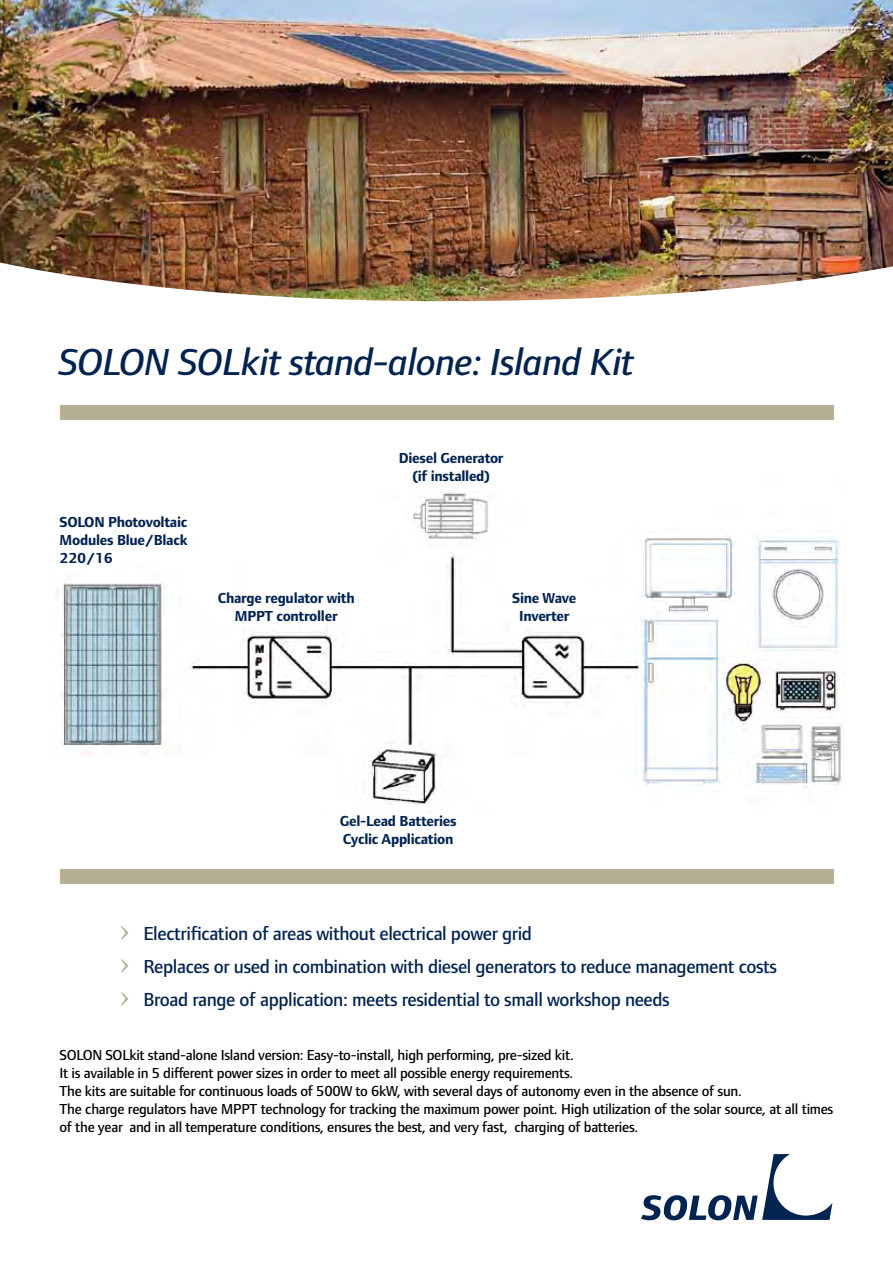
<style>
.page{position:relative;width:893px;height:1263px;background:#fff}
.page>*{position:absolute;margin:0;border:0;box-sizing:border-box;transform-origin:0 0}
.t1{font:39px "Foundry Form Sans OT2 Med Ita";letter-spacing:-.02em;color:#002350}
.t2{font:500 19.5px/33px "Foundry Form Sans OT2";letter-spacing:-.02em;color:#002350}
.t3{font:500 15px/18px "Foundry Form Sans OT2";letter-spacing:-.02em;color:#000}
.t4{font:700 15px/18px "Foundry Form Sans OT2";letter-spacing:-.02em;color:#002350;text-align:center}
</style>
<div class="page">
<div style="left:60px;top:405px;width:773px;height:14px;background:#b6af96"></div>
<img style="left:56px;top:492px;width:787px;height:315px">
<div style="left:60px;top:869px;width:773px;height:14px;background:#b6af96"></div>
<svg style="left:121px;top:926px;width:8px;height:13px"></svg>
<svg style="left:121px;top:959px;width:8px;height:13px"></svg>
<svg style="left:121px;top:992px;width:8px;height:13px"></svg>
<img style="left:0;top:0;width:893px;height:301px">
<svg style="left:641px;top:1154px;width:191px;height:66px"></svg>
<h1 class="t1" style="left:59px;top:333px;width:576px">SOLON SOLkit stand-alone: Island Kit</h1>
<p class="t4" style="left:60px;top:512px;width:130px;text-align:justify">SOLON Photovoltaic Modules Blue/Black 220/16</p>
<p class="t4" style="left:218px;top:588px;width:138px">Charge regulator with<br>MPPT controller</p>
<p class="t4" style="left:399px;top:448px;width:106px">Diesel Generator (if installed)</p>
<p class="t4" style="left:512px;top:588px;width:66px">Sine Wave<br>Inverter</p>
<p class="t4" style="left:340px;top:811px;width:118px;text-align:left">Gel-Lead Batteries<br>Cyclic Application</p>
<h2 class="t2" style="left:144px;top:915px;width:635px">Electrification of areas without electrical power grid<br>Replaces or used in combination with diesel generators to reduce management costs<br>Broad range of application: meets residential to small workshop needs</h2>
<p class="t3" style="left:60px;top:1045px;width:775px">SOLON SOLkit stand-alone Island version: Easy-to-install, high performing, pre-sized kit.<br>It is available in 5 different power sizes in order to meet all possible energy requirements.<br>The kits are suitable for continuous loads of 500W to 6kW, with several days of autonomy even in the absence of sun.<br>The charge regulators have MPPT technology for tracking the maximum power point. High utilization of the solar source, at all times of the year and in all temperature conditions, ensures the best, and very fast, charging of batteries.</p>
</div>
